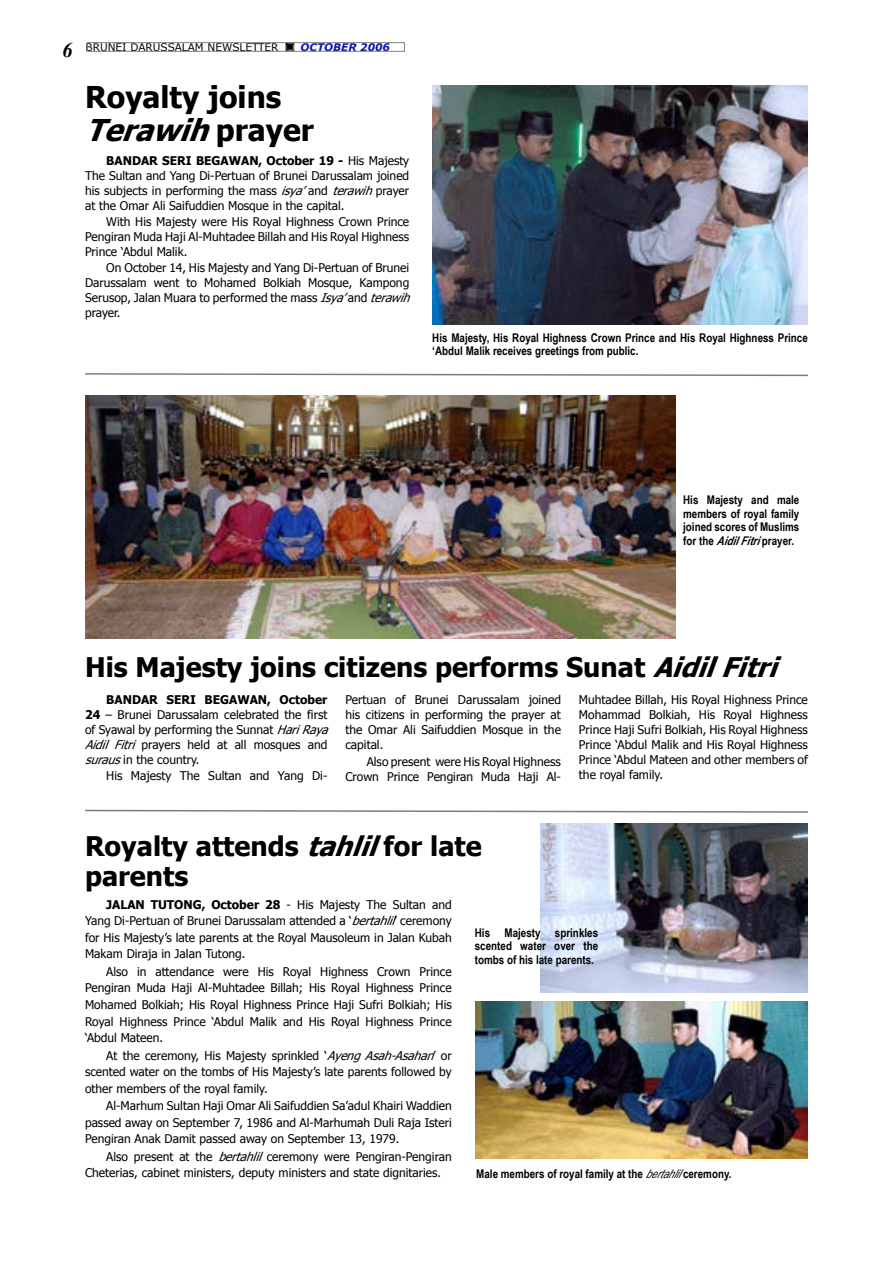
<style>
.page{position:relative;width:893px;height:1263px;background:#fff}
.page>*{position:absolute;margin:0;border:0;box-sizing:border-box;transform-origin:0 0}
.t1{font:700 30px/33px "Tahoma";color:#000}
.t2{font:700 27px/30px "Tahoma";color:#000}
.t3{font:italic 700 21px "Times New Roman";color:#000}
.t4{font:12px/15px "Tahoma";color:#000;text-align:justify}
.t5{font:700 12px/13.5px "Arial Narrow";color:#000;text-align:justify}
.t6{font:10.5px "Verdana";color:#000}
.t7{font:italic 700 10.5px "Verdana";color:#0e14ac}
.s1{font-style:italic}
.s2{font-weight:700}
.s3{font-weight:400;font-style:italic}
</style>
<div class="page">
<svg style="left:286px;top:43px;width:7px;height:7px"></svg>
<div style="left:87px;top:42px;width:318px;height:10px;border:1px solid #7e8083"></div>
<img style="left:433px;top:85px;width:375px;height:239px">
<svg style="left:85px;top:373px;width:723px;height:4px"></svg>
<img style="left:85px;top:395px;width:591px;height:244px">
<img style="left:540px;top:824px;width:268px;height:168px">
<img style="left:476px;top:1002px;width:332px;height:156px">
<svg style="left:85px;top:809px;width:723px;height:4px"></svg>
<h3 class="t3" style="left:62px;top:35px;width:12px">6</h3>
<p class="t6" style="left:86px;top:40px;width:194px">BRUNEI DARUSSALAM NEWSLETTER</p>
<p class="t7" style="left:301px;top:40px;width:91px">OCTOBER 2006</p>
<h1 class="t1" style="left:85px;top:79px;width:230px">Royalty joins<br><span class="s1">Terawih</span>p r a y e r</h1>
<p class="t4" style="left:85px;top:152px;width:326px;text-indent:21px"><span class="s2">BANDAR SERI BEGAWAN, October 19 -</span> His Majesty The Sultan and Yang Di-Pertuan of Brunei Darussalam joined his subjects in performing the mass <span class="s1">isya’</span>and <span class="s1">terawih</span>prayer at the Omar Ali Saifuddien Mosque in the capital.</p>
<p class="t4" style="left:85px;top:213px;width:326px;text-indent:21px">With His Majesty were His Royal Highness Crown Prince Pengiran Muda Haji Al-Muhtadee Billah and His Royal Highness Prince ‘Abdul Malik.</p>
<p class="t4" style="left:85px;top:259px;width:331px;text-align:left;text-indent:21px">On October 14, His Majesty and Yang Di-Pertuan of Brunei Darussalam went to Mohamed Bolkiah Mosque, Kampong Serusop, Jalan Muara to performed the mass <span class="s1">Isya’</span>and <span class="s1">terawih </span>prayer.</p>
<p class="t5" style="left:432px;top:330px;width:377px">His Majesty, His Royal Highness Crown Prince and His Royal Highness Prince ‘Abdul Malik receives greetings from public.</p>
<p class="t5" style="left:683px;top:493px;width:118px">His Majesty and male members of royal family joined scores of Muslims for the <span class="s1">AidilFitri</span>prayer.</p>
<h2 class="t2" style="left:85px;top:650px;width:705px">His Majesty joins citizens performs Sunat <span class="s1">AidilFitri</span></h2>
<p class="t4" style="left:345px;top:692px;width:217px">Pertuan of Brunei Darussalam joined his citizens in performing the prayer at the Omar Ali Saifuddien Mosque in the capital.</p>
<p class="t4" style="left:345px;top:753px;width:217px;text-align:right">Also present were His Royal Highness<br>Crown Prince Pengiran Muda Haji Al-</p>
<p class="t4" style="left:85px;top:691px;width:249px;text-align:left;text-indent:21px"><span class="s2">BANDAR SERI BEGAWAN, October 24</span> – Brunei Darussalam celebrated the first of Syawal by performing the Sunnat <span class="s1">HariRaya Aidil Fitri</span> prayers held at all mosques and <span class="s1">suraus</span>in the country.</p>
<p class="t4" style="left:106px;top:767px;width:223px">His Majesty The Sultan and Yang Di-</p>
<p class="t4" style="left:579px;top:692px;width:230px">Muhtadee Billah, His Royal Highness Prince Mohammad Bolkiah, His Royal Highness Prince Haji Sufri Bolkiah, His Royal Highness Prince ‘Abdul Malik and His Royal Highness Prince ‘Abdul Mateen and other members of the royal family.</p>
<h2 class="t2" style="left:85px;top:829px;width:398px">Royalty attends <span class="s1">tahlil</span>for late parents</h2>
<p class="t4" style="left:85px;top:896px;width:368px;line-height:16.5px;text-indent:21px"><span class="s2">JALAN TUTONG, October 28</span> - His Majesty The Sultan and Yang Di-Pertuan of Brunei Darussalam attended a ‘<span class="s1">bertahlil</span>’ ceremony for His Majesty’s late parents at the Royal Mausoleum in Jalan Kubah Makam Diraja in Jalan Tutong.</p>
<p class="t4" style="left:85px;top:963px;width:368px;line-height:16.5px;text-indent:21px">Also in attendance were His Royal Highness Crown Prince Pengiran Muda Haji Al-Muhtadee Billah; His Royal Highness Prince Mohamed Bolkiah; His Royal Highness Prince Haji Sufri Bolkiah; His Royal Highness Prince ‘Abdul Malik and His Royal Highness Prince ‘Abdul Mateen.</p>
<p class="t4" style="left:85px;top:1046px;width:368px;line-height:16.5px;text-indent:21px">At the ceremony, His Majesty sprinkled ‘<span class="s1">AyengAsah-Asahan</span>’ or scented water on the tombs of His Majesty’s late parents followed by other members of the royal family.</p>
<p class="t4" style="left:85px;top:1097px;width:368px;line-height:16.5px;text-indent:21px">Al-Marhum Sultan Haji Omar Ali Saifuddien Sa’adul Khairi Waddien passed away on September 7, 1986 and Al-Marhumah Duli Raja Isteri Pengiran Anak Damit passed away on September 13, 1979.</p>
<p class="t4" style="left:85px;top:1147px;width:368px;line-height:16.5px;text-indent:21px">Also present at the <span class="s1">bertahlil</span>ceremony were Pengiran-Pengiran<br>Cheterias, cabinet ministers, deputy ministers and state dignitaries.</p>
<p class="t5" style="left:475px;top:925px;width:125px">His Majesty sprinkles scented water over the tombs of his late parents.</p>
<p class="t5" style="left:476px;top:1166px;width:257px">Male members of royal family at the <span class="s3">bertahlil</span>ceremony.</p>
</div>
